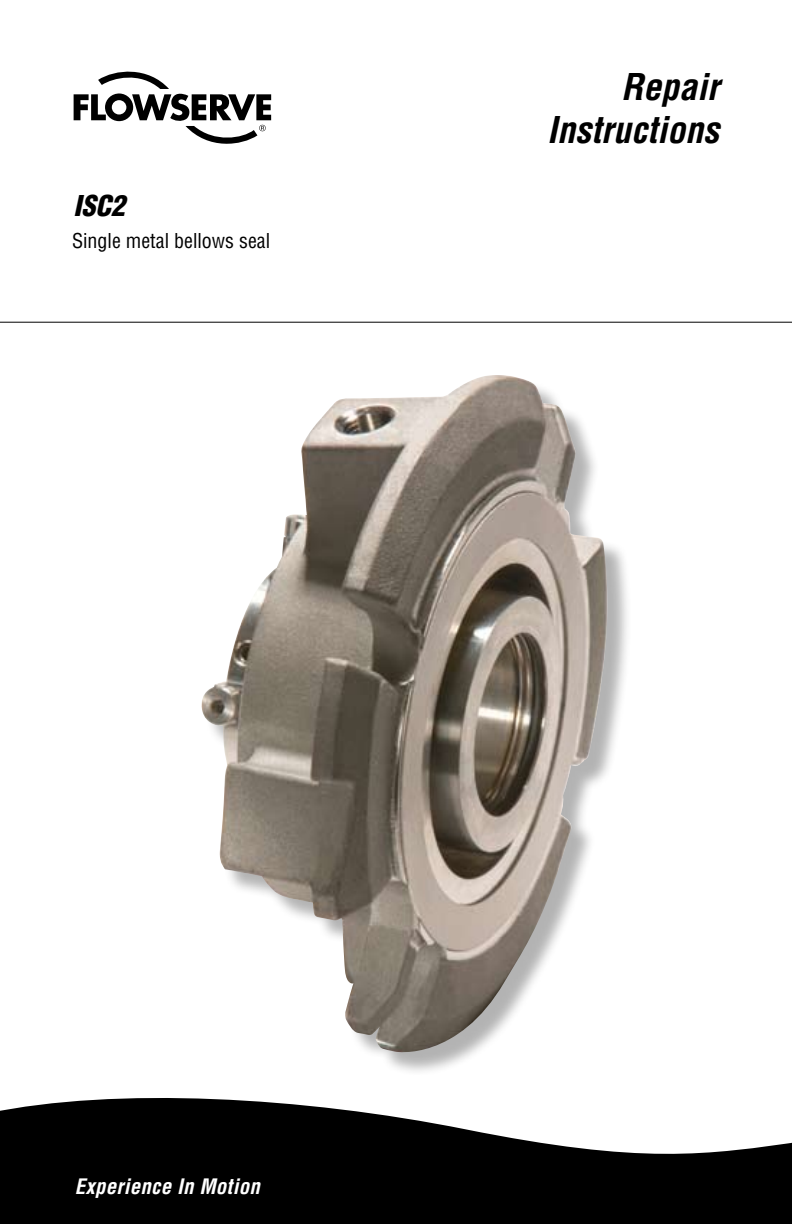
<style>
.page{position:relative;width:792px;height:1224px;background:#fff}
.page>*{position:absolute;margin:0;border:0;box-sizing:border-box;transform-origin:0 0}
.t1{font:italic 700 condensed 36px/43.2px "Helvetica";color:#000;text-align:right}
.t2{font:italic 900 condensed 28px "Helvetica";color:#000}
.t3{font:italic 700 condensed 20.8px "Helvetica LT Std";letter-spacing:.015em;color:#fff}
.t4{font:condensed 20px "Helvetica";color:#000}
</style>
<div class="page">
<svg style="left:0;top:1098px;width:792px;height:126px;fill:#000"></svg>
<svg style="left:74px;top:71px;width:197px;height:73px"></svg>
<hr style="left:0;top:322px;width:792px;height:1px;background:#000">
<div style="left:205px;top:378px;width:427px;height:698px;background:#000;opacity:.3"></div>
<img style="left:201px;top:375px;width:409px;height:679px">
<h2 class="t2" style="left:74px;top:188px;width:53px">ISC2</h2>
<p class="t4" style="left:72px;top:228px;width:200px">Single metal bellows seal</p>
<h1 class="t1" style="left:547px;top:65px;width:173px">Repair<br>Instructions</h1>
<p class="t3" style="left:75px;top:1174px;width:187px">Experience In Motion</p>
</div>
